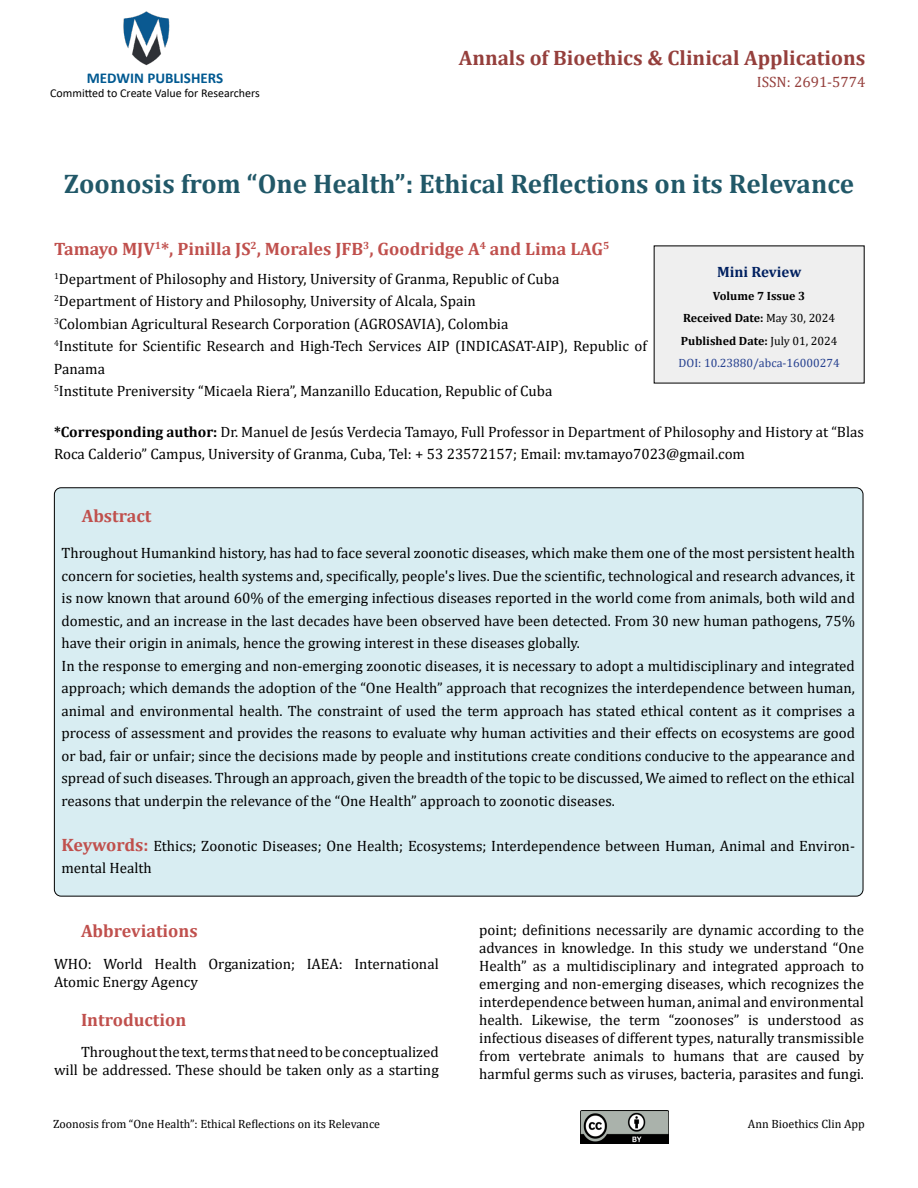
<style>
.page{position:relative;width:918px;height:1188px;background:#fff}
.page>*{position:absolute;margin:0;border:0;box-sizing:border-box;transform-origin:0 0}
.t1{font:700 27px "Cambria";color:#215868}
.t2{font:700 21px "Cambria";color:#953f3c}
.t3{font:700 18px "Cambria";color:#c0504d}
.t4{font:15px/22.5px "Cambria";color:#000}
.t5{font:700 15px "Calibri";color:#005991}
.t6{font:15px "Cambria";color:#953f3c}
.t7{font:700 15px "Cambria";color:#002060}
.t8{font:700 12px/22.5px "Cambria";color:#000;text-align:center}
.t9{font:12px "Cambria";color:#000}
.t10{font:12px "Calibri";color:#000}
.s1{font-weight:700}
.s2{font-weight:400}
.s3{font-weight:400;color:#25408f}
.s4{font-weight:700;font-size:18px;color:#c0504d}
</style>
<div class="page">
<img style="left:123px;top:11px;width:47px;height:55px">
<img style="left:580px;top:1110px;width:89px;height:34px">
<div style="left:654px;top:246px;width:210px;height:137px;background:#efefef"></div>
<div style="left:54px;top:488px;width:809px;height:408px;background:#d8edf2;border-radius:7px"></div>
<h2 class="t2" style="left:459px;top:43px;width:408px">Annals of Bioethics &amp; Clinical Applications</h2>
<p class="t5" style="left:87px;top:67px;width:138px">MEDWIN PUBLISHERS</p>
<p class="t6" style="left:757px;top:74px;width:110px">ISSN: 2691-5774</p>
<p class="t10" style="left:50px;top:85px;width:211px">Committed to Create Value for Researchers</p>
<h1 class="t1" style="left:64px;top:165px;width:792px">Zoonosis from “One Health”: Ethical Reflections on its Relevance</h1>
<p class="t3" style="left:54px;top:236px;width:557px">Tamayo MJV<sup>1</sup>*, Pinilla JS<sup>2</sup>, Morales JFB<sup>3</sup>, Goodridge A<sup>4</sup> and Lima LAG<sup>5</sup></p>
<p class="t4" style="left:54px;top:267px;width:595px"><sup>1</sup>Department of Philosophy and History, University of Granma, Republic of Cuba<br><sup>2</sup>Department of History and Philosophy, University of Alcala, Spain<br><sup>3</sup>Colombian Agricultural Research Corporation (AGROSAVIA), Colombia<br><sup>4</sup>Institute for Scientific Research and High-Tech Services AIP (INDICASAT-AIP), Republic of Panama<br><sup>5</sup>Institute Preniversity “Micaela Riera”, Manzanillo Education, Republic of Cuba</p>
<p class="t4" style="left:54px;top:420px;width:811px"><span class="s1">*Corresponding author:</span> Dr. Manuel de Jesús Verdecia Tamayo, Full Professor in Department of Philosophy and History at “Blas<br>Roca Calderio” Campus, University of Granma, Cuba, Tel: + 53 23572157; Email: mv.tamayo7023@gmail.com</p>
<p class="t7" style="left:717px;top:262px;width:86px">Mini Review</p>
<p class="t8" style="left:679px;top:284px;width:163px">Volume 7 Issue 3<br>Received Date: <span class="s2">May 30, 2024<br></span>Published Date: <span class="s2">July 01, 2024<br></span><span class="s3">DOI: 10.23880/abca-16000274</span></p>
<p class="t3" style="left:82px;top:503px;width:71px">Abstract</p>
<p class="t4" style="left:62px;top:542px;width:795px">Throughout Humankind history, has had to face several zoonotic diseases, which make them one of the most persistent health concern for societies, health systems and, specifically, people's lives. Due the scientific, technological and research advances, it is now known that around 60% of the emerging infectious diseases reported in the world come from animals, both wild and domestic, and an increase in the last decades have been observed have been detected. From 30 new human pathogens, 75% have their origin in animals, hence the growing interest in these diseases globally.<br>In the response to emerging and non-emerging zoonotic diseases, it is necessary to adopt a multidisciplinary and integrated approach; which demands the adoption of the “One Health” approach that recognizes the interdependence between human, animal and environmental health. The constraint of used the term approach has stated ethical content as it comprises a process of assessment and provides the reasons to evaluate why human activities and their effects on ecosystems are good or bad, fair or unfair; since the decisions made by people and institutions create conditions conducive to the appearance and spread of such diseases. Through an approach, given the breadth of the topic to be discussed, We aimed to reflect on the ethical reasons that underpin the relevance of the “One Health” approach to zoonotic diseases.</p>
<p class="t4" style="left:61px;top:834px;width:795px"><span class="s4">Keywords:</span> Ethics; Zoonotic Diseases; One Health; Ecosystems; Interdependence between Human, Animal and Environ&shy;mental Health</p>
<p class="t3" style="left:81px;top:919px;width:118px">Abbreviations</p>
<p class="t4" style="left:54px;top:955px;width:386px;line-height:18px">WHO: World Health Organization; IAEA: International<br>Atomic Energy Agency</p>
<p class="t3" style="left:81px;top:1007px;width:107px">Introduction</p>
<p class="t4" style="left:54px;top:1043px;width:386px;line-height:18px;text-align:right">Throughout the text, terms that need to be conceptualized will be addressed. These should be taken only as a starting</p>
<p class="t4" style="left:479px;top:921px;width:386px;line-height:18px;text-align:justify">point; definitions necessarily are dynamic according to the advances in knowledge. In this study we understand “One Health” as a multidisciplinary and integrated approach to emerging and non-emerging diseases, which recognizes the interdependence between human, animal and environmental health. Likewise, the term “zoonoses” is understood as infectious diseases of different types, naturally transmissible from vertebrate animals to humans that are caused by harmful germs such as viruses, bacteria, parasites and fungi.</p>
<p class="t9" style="left:53px;top:1117px;width:329px">Zoonosis from “One Health”: Ethical Reflections on its Relevance</p>
<p class="t9" style="left:748px;top:1117px;width:119px">Ann Bioethics Clin App</p>
</div>
